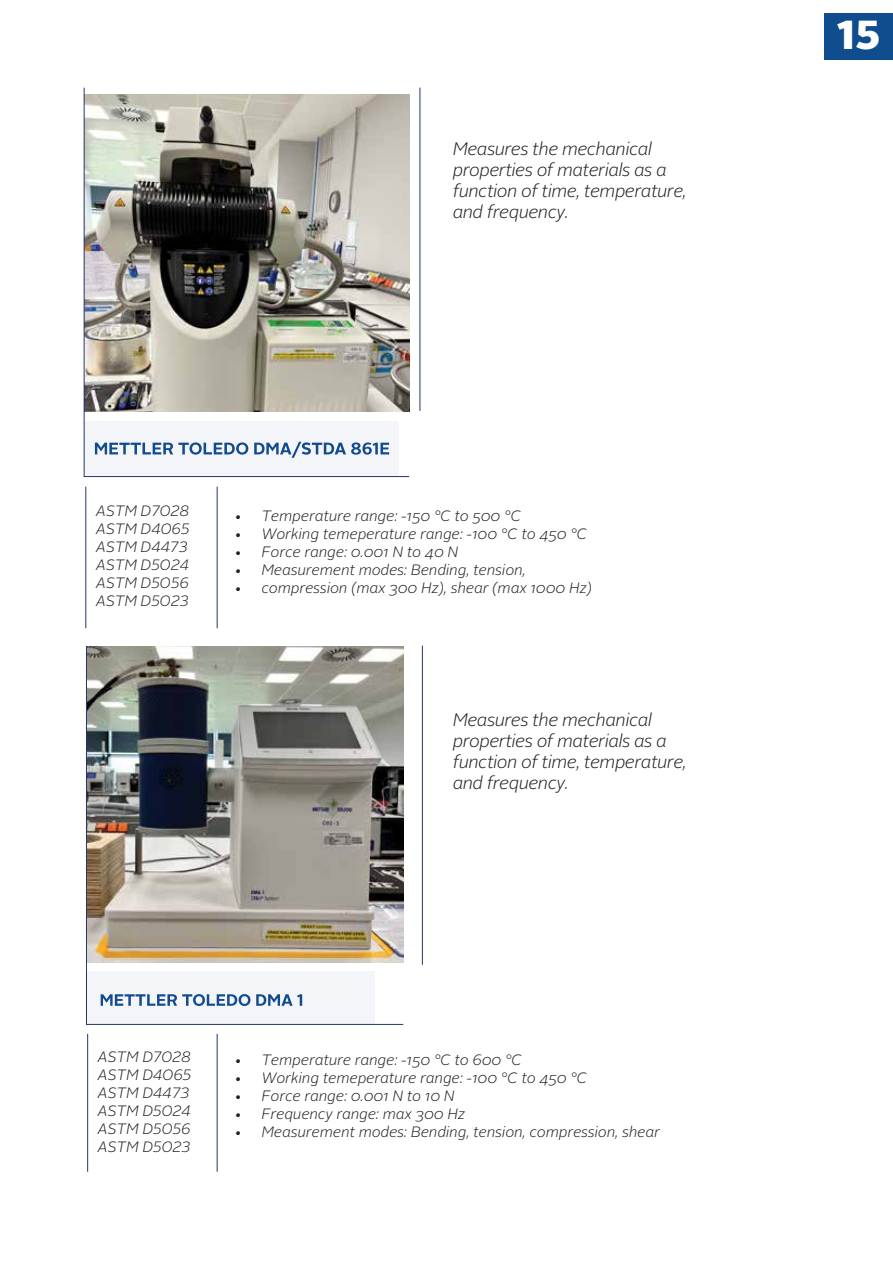
<style>
.page{position:relative;width:893px;height:1263px;background:#fff}
.page>*{position:absolute;margin:0;border:0;box-sizing:border-box;transform-origin:0 0}
.t1{font:900 40.5px "Alright Sans";color:#fff}
.t2{font:italic 300 18px/21px "Alright Sans";letter-spacing:-.02em;color:#231f20}
.t3{font:italic 300 15px/18px "Alright Sans";color:#231f20}
</style>
<div class="page">
<img style="left:84px;top:87px;width:325px;height:390px">
<img style="left:86px;top:646px;width:318px;height:379px">
<hr style="left:86px;top:487px;width:1px;height:141px;background:#253570">
<hr style="left:217px;top:487px;width:1px;height:141px;background:#253570">
<hr style="left:420px;top:88px;width:1px;height:323px;background:#253570">
<hr style="left:87px;top:1034px;width:1px;height:138px;background:#253570">
<hr style="left:217px;top:1034px;width:1px;height:138px;background:#253570">
<hr style="left:422px;top:646px;width:1px;height:319px;background:#253570">
<div style="left:825px;top:13px;width:68px;height:47px;background:#0f4d8e"></div>
<p class="t2" style="left:453px;top:139px;width:235px">Measures the mechanical properties of materials as a function of time, temperature, and frequency.</p>
<p class="t3" style="left:96px;top:502px;width:95px">ASTM D7028<br>ASTM D4065<br>ASTM D4473<br>ASTM D5024<br>ASTM D5056<br>ASTM D5023</p>
<p class="t3" style="left:235px;top:507px;width:288px">• Temperature range: -150 °C to 500 °C</p>
<p class="t3" style="left:235px;top:525px;width:354px">• Working temeperature range: -100 °C to 450 °C</p>
<p class="t3" style="left:235px;top:543px;width:225px">• Force range: 0.001 N to 40 N</p>
<p class="t3" style="left:235px;top:561px;width:293px">• Measurement modes: Bending, tension,</p>
<p class="t3" style="left:235px;top:579px;width:359px">• compression (max 300 Hz), shear (max 1000 Hz)</p>
<p class="t2" style="left:453px;top:710px;width:235px">Measures the mechanical properties of materials as a function of time, temperature, and frequency.</p>
<p class="t3" style="left:98px;top:1048px;width:95px">ASTM D7028<br>ASTM D4065<br>ASTM D4473<br>ASTM D5024<br>ASTM D5056<br>ASTM D5023</p>
<p class="t3" style="left:235px;top:1051px;width:289px">• Temperature range: -150 °C to 600 °C</p>
<p class="t3" style="left:235px;top:1069px;width:354px">• Working temeperature range: -100 °C to 450 °C</p>
<p class="t3" style="left:235px;top:1087px;width:222px">• Force range: 0.001 N to 10 N</p>
<p class="t3" style="left:235px;top:1105px;width:232px">• Frequency range: max 300 Hz</p>
<p class="t3" style="left:235px;top:1123px;width:427px">• Measurement modes: Bending, tension, compression, shear</p>
<h1 class="t1" style="left:837px;top:6px;width:44px">15</h1>
</div>
